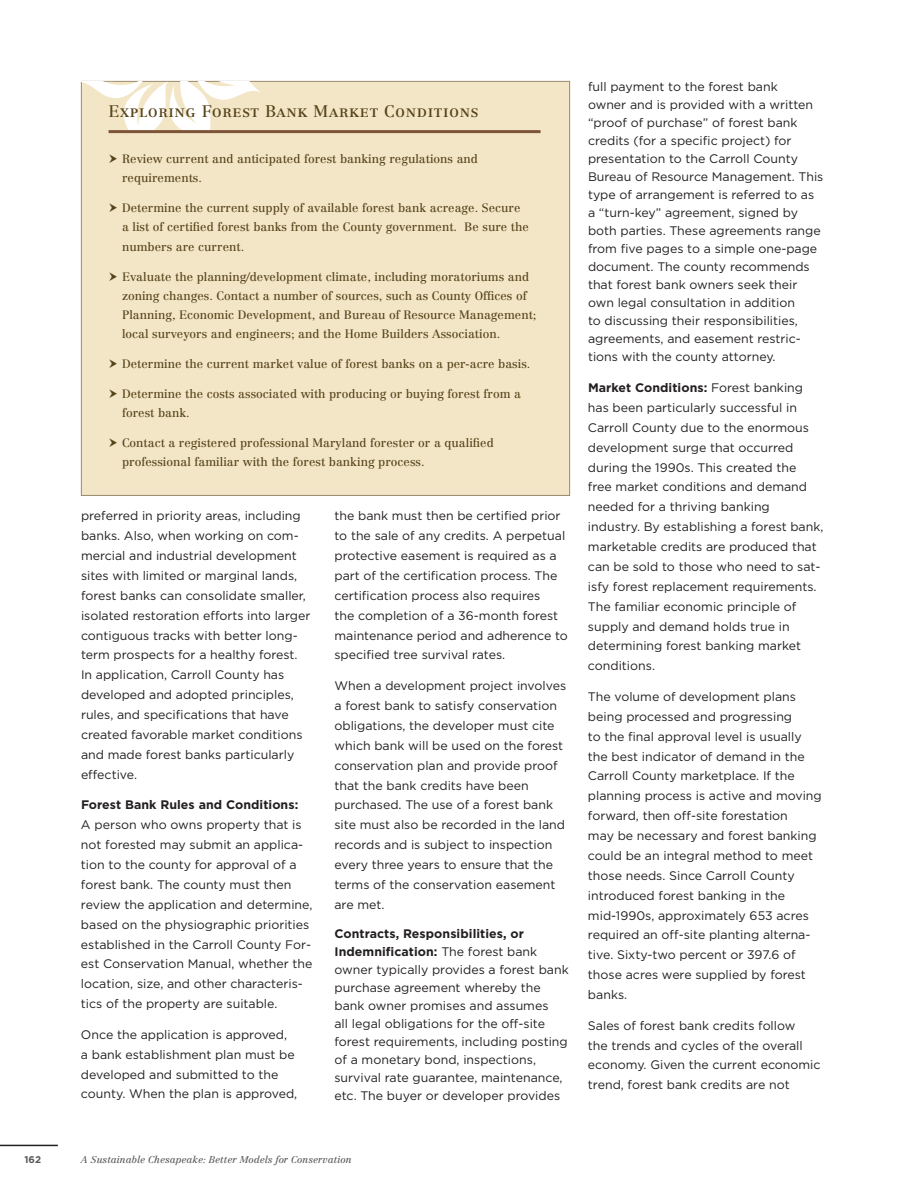
<style>
.page{position:relative;width:918px;height:1188px;background:#fff}
.page>*{position:absolute;margin:0;border:0;box-sizing:border-box;transform-origin:0 0}
.SideBar-Header{font:16.5px "Centennial Roman SC";letter-spacing:.035em;color:#564218}
.Paragraph_Style{font:12.3px/19.8px "Gotham";color:#231f20}
.Photos_Figures{font:12.3px/18px "Gotham";color:#231f20}
.Sidebar-_bullets{font:12px/19.2px "Centennial";color:#564218}
.t1{font:italic 9.75px "Centennial";color:#57585a}
.t2{font:700 9.75px "Gotham";color:#57585a}
.s1{font-weight:700}
</style>
<div class="page">
<hr style="left:0;top:1145px;width:58px;height:1px;background:#231f20">
<div style="left:81px;top:81px;width:489px;height:415px;background:#f2e6c7;border:1px solid #9a8a6c"></div>
<svg style="left:82px;top:82px;width:182px;height:50px"></svg>
<hr style="left:109px;top:130px;width:432px;height:3px;background:#7e5439">
<p class="SideBar-Header" style="left:109px;top:102px;width:371px">Exploring Forest Bank Market Conditions</p>
<p class="Sidebar-_bullets" style="left:122px;top:149px;width:357px">Review current and anticipated forest banking regulations and requirements.</p>
<p class="Sidebar-_bullets" style="left:122px;top:199px;width:408px">Determine the current supply of available forest bank acreage. Secure a list of certified forest banks from the County government. Be sure the numbers are current.</p>
<p class="Sidebar-_bullets" style="left:122px;top:267px;width:416px">Evaluate the planning/development climate, including moratoriums and zoning changes. Contact a number of sources, such as County Offices of Planning, Economic Development, and Bureau of Resource Management; local surveyors and engineers; and the Home Builders Association.</p>
<p class="Sidebar-_bullets" style="left:122px;top:354px;width:410px">Determine the current market value of forest banks on a per-acre basis.</p>
<p class="Sidebar-_bullets" style="left:122px;top:384px;width:401px">Determine the costs associated with producing or buying forest from a forest bank.</p>
<p class="Sidebar-_bullets" style="left:122px;top:433px;width:373px">Contact a registered professional Maryland forester or a qualified professional familiar with the forest banking process.</p>
<p class="Paragraph_Style" style="left:81px;top:506px;width:231px">preferred in priority areas, including banks. Also, when working on com&shy;mercial and industrial development sites with limited or marginal lands, forest banks can consolidate smaller, isolated restoration efforts into larger contiguous tracks with better long&shy;term prospects for a healthy forest.<br>In application, Carroll County has developed and adopted principles, rules, and specifications that have created favorable market conditions and made forest banks particularly effective.</p>
<p class="Paragraph_Style" style="left:81px;top:795px;width:233px"><span class="s1">Forest Bank Rules and Conditions:<br></span>A person who owns property that is not forested may submit an applica&shy;tion to the county for approval of a forest bank. The county must then review the application and determine, based on the physiographic priorities established in the Carroll County For&shy;est Conservation Manual, whether the location, size, and other characteris&shy;tics of the property are suitable.</p>
<p class="Paragraph_Style" style="left:81px;top:1024px;width:218px">Once the application is approved, a bank establishment plan must be developed and submitted to the county. When the plan is approved,</p>
<p class="Paragraph_Style" style="left:334px;top:506px;width:235px">the bank must then be certified prior to the sale of any credits. A perpetual protective easement is required as a part of the certification process. The certification process also requires<br>the completion of a 36-month forest maintenance period and adherence to specified tree survival rates.</p>
<p class="Paragraph_Style" style="left:334px;top:676px;width:233px">When a development project involves a forest bank to satisfy conservation obligations, the developer must cite which bank will be used on the forest conservation plan and provide proof that the bank credits have been purchased. The use of a forest bank site must also be recorded in the land records and is subject to inspection every three years to ensure that the terms of the conservation easement are met.</p>
<p class="Photos_Figures" style="left:334px;top:924px;width:236px"><span class="s1">Contracts, Responsibilities, or<br>I ndemnification:</span> The forest bank owner typically provides a forest bank purchase agreement whereby the bank owner promises and assumes<br>all legal obligations for the off-site forest requirements, including posting of a monetary bond, inspections, survival rate guarantee, maintenance, etc. The buyer or developer provides</p>
<p class="Photos_Figures" style="left:588px;top:78px;width:237px">full payment to the forest bank<br>owner and is provided with a written “proof of purchase” of forest bank credits (for a specific project) for presentation to the Carroll County Bureau of Resource Management. This type of arrangement is referred to as a “turn-key” agreement, signed by both parties. These agreements range from five pages to a simple one-page document. The county recommends that forest bank owners seek their own legal consultation in addition<br>to discussing their responsibilities, agreements, and easement restric&shy;tions with the county attorney.</p>
<p class="Paragraph_Style" style="left:588px;top:378px;width:237px"><span class="s1">Market Conditions:</span> Forest banking has been particularly successful in Carroll County due to the enormous development surge that occurred during the 1990s. This created the<br>free market conditions and demand needed for a thriving banking industry. By establishing a forest bank, marketable credits are produced that can be sold to those who need to sat&shy;isfy forest replacement requirements.<br>The familiar economic principle of supply and demand holds true in determining forest banking market conditions.</p>
<p class="Paragraph_Style" style="left:588px;top:686px;width:235px">The volume of development plans being processed and progressing<br>to the final approval level is usually the best indicator of demand in the Carroll County marketplace. If the planning process is active and moving forward, then off-site forestation<br>may be necessary and forest banking could be an integral method to meet those needs. Since Carroll County introduced forest banking in the mid-1990s, approximately 653 acres required an off-site planting alterna&shy;tive. Sixty-two percent or 397.6 of those acres were supplied by forest banks.</p>
<p class="Paragraph_Style" style="left:588px;top:1015px;width:234px">Sales of forest bank credits follow<br>the trends and cycles of the overall economy. Given the current economic trend, forest bank credits are not</p>
<p class="t2" style="left:24px;top:1154px;width:18px">162</p>
<p class="t1" style="left:81px;top:1153px;width:272px">A Sustainable Chesapeake: Better Models for Conservation</p>
</div>
